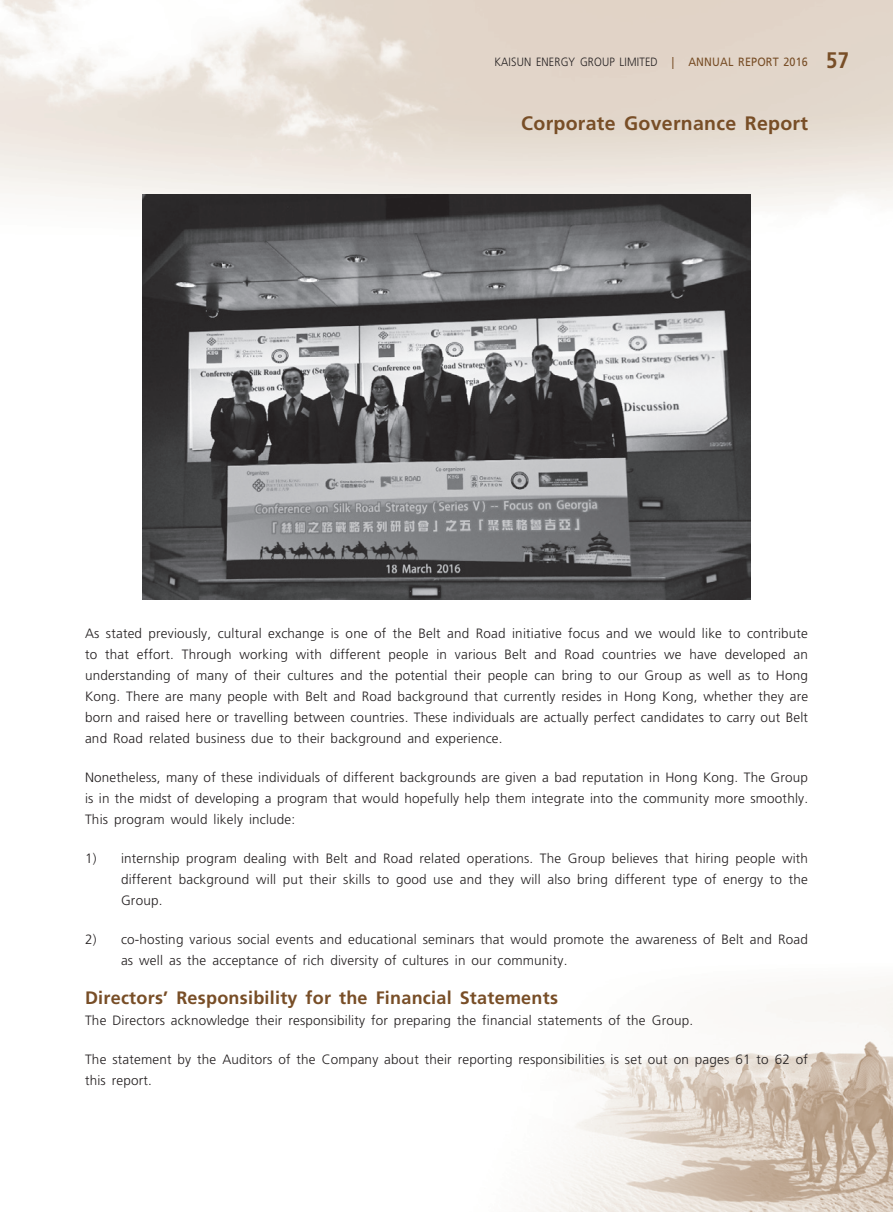
<style>
.page{position:relative;width:893px;height:1212px;background:#fff}
.page>*{position:absolute;margin:0;border:0;box-sizing:border-box;transform-origin:0 0}
.t1{font:700 19.5px "Frutiger LT Std";letter-spacing:.015em;color:#784e27}
._03_H1{font:700 18px "Frutiger LT Std";letter-spacing:.015em;color:#784e27}
._01_Body_Text{font:300 13.5px/21px "Frutiger LT Std";letter-spacing:.015em;color:#231f20;text-align:justify}
._07_IN0{font:300 13.5px/21px "Frutiger LT Std";letter-spacing:.015em;color:#231f20;text-align:justify}
.t2{font:300 12px "Frutiger LT Std";letter-spacing:.015em;color:#231f20;scale:.9 1}
.s1{font-weight:400;color:#784e27}
.s2{font-weight:700;font-size:22.5px;color:#784e27}
</style>
<div class="page">
<img style="left:0;top:0;width:893px;height:363px">
<img style="left:535px;top:984px;width:358px;height:228px">
<img style="left:142px;top:194px;width:608px;height:405px">
<p class="t2" style="left:494px;top:56px;width:395px">KAISUN ENERGY GROUP LIMITED <span class="s1">| ANNUAL REPORT 2016</span> <span class="s2">57</span></p>
<h1 class="t1" style="left:521px;top:111px;width:288px">Corporate Governance Report</h1>
<p class="_01_Body_Text" style="left:85px;top:623px;width:725px">As stated previously, cultural exchange is one of the Belt and Road initiative focus and we would like to contribute to that effort. Through working with different people in various Belt and Road countries we have developed an understanding of many of their cultures and the potential their people can bring to our Group as well as to Hong Kong. There are many people with Belt and Road background that currently resides in Hong Kong, whether they are born and raised here or travelling between countries. These individuals are actually perfect candidates to carry out Belt and Road related business due to their background and experience.</p>
<p class="_01_Body_Text" style="left:85px;top:767px;width:725px">Nonetheless, many of these individuals of different backgrounds are given a bad reputation in Hong Kong. The Group is in the midst of developing a program that would hopefully help them integrate into the community more smoothly.<br>This program would likely include:</p>
<p class="_07_IN0" style="left:121px;top:848px;width:688px;text-indent:-36px">1) internship program dealing with Belt and Road related operations. The Group believes that hiring people with different background will put their skills to good use and they will also bring different type of energy to the Group.</p>
<p class="_07_IN0" style="left:121px;top:929px;width:688px;text-indent:-36px">2) co-hosting various social events and educational seminars that would promote the awareness of Belt and Road as well as the acceptance of rich diversity of cultures in our community.</p>
<p class="_03_H1" style="left:85px;top:987px;width:474px">Directors’ Responsibility for the Financial Statements</p>
<p class="_01_Body_Text" style="left:85px;top:1010px;width:610px">The Directors acknowledge their responsibility for preparing the financial statements of the Group.</p>
<p class="_01_Body_Text" style="left:85px;top:1049px;width:724px">The statement by the Auditors of the Company about their reporting responsibilities is set out on pages 61 to 62 of this report.</p>
</div>
